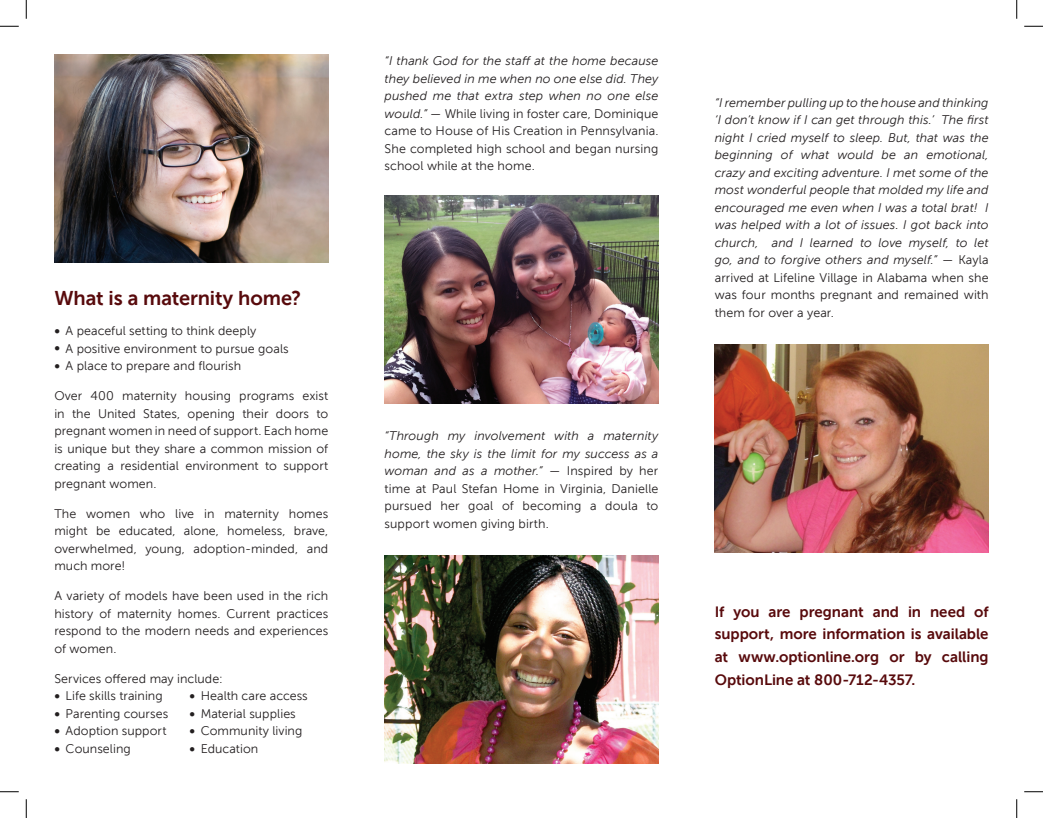
<style>
.page{position:relative;width:1043px;height:818px;background:#fff}
.page>*{position:absolute;margin:0;border:0;box-sizing:border-box;transform-origin:0 0}
.t1{font:20px "Museo Sans 700";letter-spacing:-.005em;color:#580a0c}
.t2{font:15px/22.5px "Museo Sans 700";letter-spacing:-.005em;color:#580a0c;text-align:justify}
.t3{font:12.5px/17.5px "Museo Sans 300";letter-spacing:.005em;color:#231f20;text-align:justify}
.t4{font:italic 12.5px/17.5px "Museo Sans 300";letter-spacing:.005em;color:#231f20;text-align:justify}
.s1{font-style:italic}
.s2{font-style:normal}
</style>
<div class="page">
<img style="left:54px;top:54px;width:274px;height:208px">
<img style="left:714px;top:344px;width:274px;height:208px">
<img style="left:384px;top:195px;width:274px;height:208px">
<img style="left:384px;top:555px;width:274px;height:208px">
<svg style="left:0;top:25px;width:19px;height:2px"></svg>
<svg style="left:1024px;top:25px;width:18px;height:2px"></svg>
<svg style="left:0;top:791px;width:19px;height:1px"></svg>
<svg style="left:1024px;top:791px;width:18px;height:1px"></svg>
<svg style="left:25px;top:0;width:2px;height:19px"></svg>
<svg style="left:25px;top:799px;width:2px;height:19px"></svg>
<svg style="left:1016px;top:0;width:1px;height:19px"></svg>
<svg style="left:1016px;top:799px;width:1px;height:19px"></svg>
<h1 class="t1" style="left:54px;top:287px;width:248px">What is a maternity home?</h1>
<p class="t3" style="left:54px;top:322px;width:203px">● A peaceful setting to think deeply</p>
<p class="t3" style="left:54px;top:339px;width:236px">● A positive environment to pursue goals</p>
<p class="t3" style="left:54px;top:357px;width:188px">● A place to prepare and flourish</p>
<p class="t3" style="left:54px;top:387px;width:275px">Over 400 maternity housing programs exist in the United States, opening their doors to pregnant women in need of support. Each home is unique but they share a common mission of creating a residential environment to support pregnant women.</p>
<p class="t3" style="left:54px;top:504px;width:275px">The women who live in maternity homes might be educated, alone, homeless, brave, overwhelmed, young, adoption-minded, and much more!</p>
<p class="t3" style="left:54px;top:587px;width:275px">A variety of models have been used in the rich history of maternity homes. Current practices respond to the modern needs and experiences of women.</p>
<p class="t3" style="left:54px;top:669px;width:170px">Services offered may include:</p>
<p class="t3" style="left:54px;top:687px;width:110px">● Life skills training</p>
<p class="t3" style="left:189px;top:687px;width:120px">● Health care access</p>
<p class="t3" style="left:54px;top:704px;width:115px">● Parenting courses</p>
<p class="t3" style="left:189px;top:704px;width:108px">● Material supplies</p>
<p class="t3" style="left:54px;top:722px;width:114px">● Adoption support</p>
<p class="t3" style="left:189px;top:722px;width:114px">● Community living</p>
<p class="t3" style="left:54px;top:739px;width:78px">● Counseling</p>
<p class="t3" style="left:189px;top:739px;width:70px">● Education</p>
<p class="t3" style="left:384px;top:52px;width:275px"><span class="s1">“I thank God for the staff at the home because they believed in me when no one else did. They pushed me that extra step when no one else would.” —</span> While living in foster care, Dominique came to House of His Creation in Pennsylvania.<br>She completed high school and began nursing school while at the home.</p>
<p class="t3" style="left:384px;top:427px;width:275px"><span class="s1">“Through my involvement with a maternity home, the sky is the limit for my success as a woman and as a mother.”</span> — Inspired by her time at Paul Stefan Home in Virginia, Danielle pursued her goal of becoming a doula to support women giving birth.</p>
<p class="t4" style="left:714px;top:94px;width:275px">“I remember pulling up to the house and thinking ‘I don’t know if I can get through this.’ The first night I cried myself to sleep. But, that was the beginning of what would be an emotional, crazy and exciting adventure. I met some of the most wonderful people that molded my life and encouraged me even when I was a total brat! I was helped with a lot of issues. I got back into church, and I learned to love myself, to let go, and to forgive others and myself.” <span class="s2">— Kayla arrived at Lifeline Village in Alabama when she was four months pregnant and remained with them for over a year.</span></p>
<p class="t2" style="left:714px;top:600px;width:275px">If you are pregnant and in need of support, more information is available at www.optionline.org or by calling OptionLine at 800-712-4357.</p>
</div>
